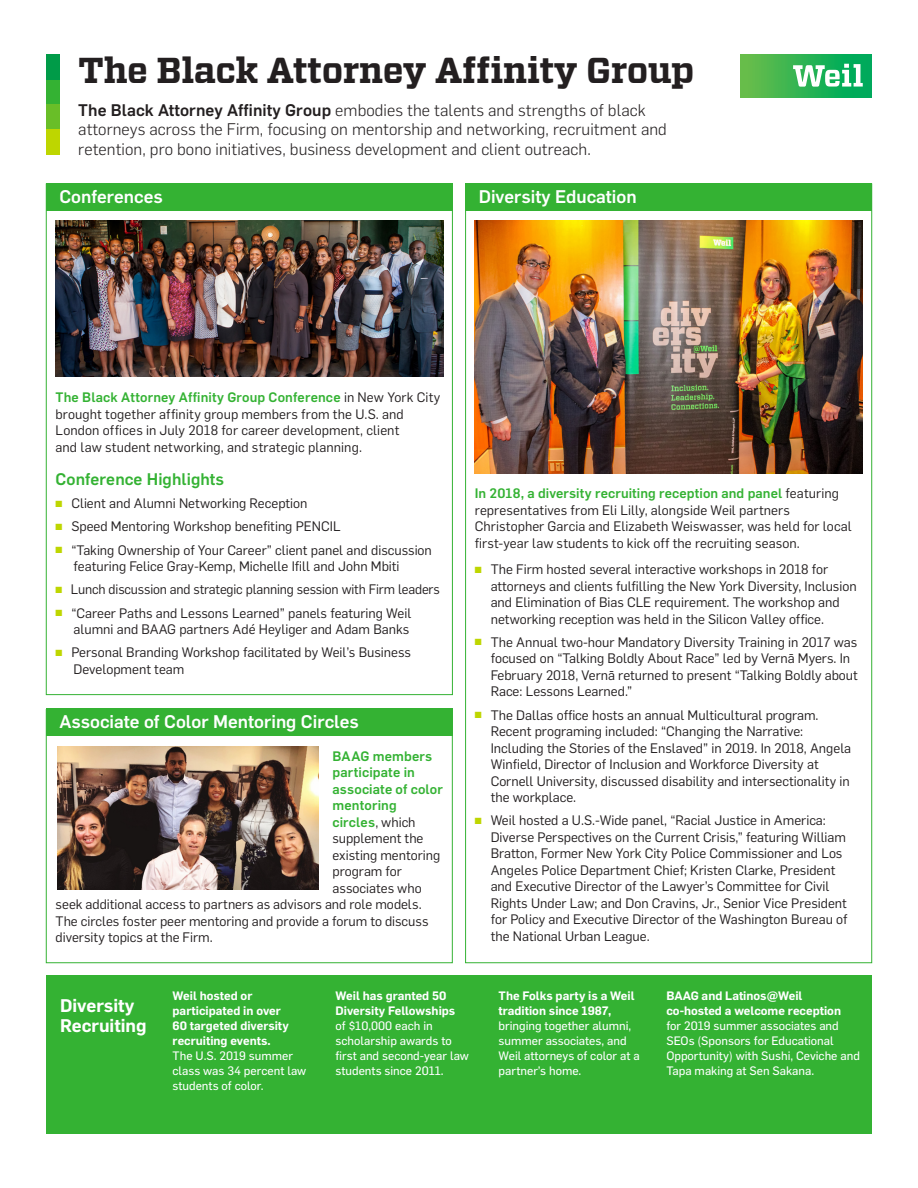
<style>
.page{position:relative;width:918px;height:1188px;background:#fff}
.page>*{position:absolute;margin:0;border:0;box-sizing:border-box;transform-origin:0 0}
.t1{font:700 36px "Vitesse";letter-spacing:-.01em;color:#231f20}
.topic_head{font:500 18px "Flama";color:#fff}
.topic_head-2{font:600 18px/19.5px "Flama";color:#fff}
.mission___text{font:300 16.5px/19.5px "Flama";letter-spacing:.005em;color:#231f20}
.topic_head-3{font:500 16.5px "Flama";letter-spacing:.005em;color:#34b233}
.photo_caption_copy{font:13.5px/16.5px "Flama";color:#231f20}
.photo_caption_copy-2{font:500 13.5px "Flama";letter-spacing:.015em;color:#34b233}
.t2{font:12px/15px "Flama Basic";color:#fff}
.t3{font:600 12px/15px "Flama";color:#fff}
.s1{font-weight:500}
.s2{font-weight:500;color:#34b233}
.s3{color:#bed600}
.s4{font-weight:400;color:#231f20}
.s5{font-family:"Flama Basic";font-weight:400}
.s6{font-family:"Flama";font-weight:600}
</style>
<div class="page">
<img style="left:465px;top:183px;width:407px;height:780px">
<div style="left:465px;top:184px;width:407px;height:27px;background:#34b233"></div>
<div style="left:740px;top:54px;width:132px;height:44px;background:linear-gradient(to right,#6bbe4a,#00a95c)"></div>
<svg style="left:793px;top:64px;width:70px;height:23px"></svg>
<div style="left:46px;top:975px;width:826px;height:159px;background:#34b233"></div>
<img style="left:46px;top:183px;width:407px;height:512px">
<div style="left:46px;top:184px;width:407px;height:27px;background:#34b233"></div>
<div style="left:46px;top:79px;width:13px;height:25px;background:#34b233"></div>
<div style="left:46px;top:54px;width:13px;height:25px;background:#009b48"></div>
<div style="left:46px;top:104px;width:13px;height:25px;background:#69be28"></div>
<div style="left:46px;top:129px;width:13px;height:25px;background:#bed600"></div>
<svg style="left:46px;top:736px;width:407px;height:227px"></svg>
<div style="left:46px;top:709px;width:407px;height:27px;background:#34b233"></div>
<img style="left:57px;top:747px;width:262px;height:142px">
<p class="t1" style="left:78px;top:46px;width:618px">The Black Attorney Affinity Group</p>
<p class="mission___text" style="left:78px;top:99px;width:590px"><span class="s1">The Black Attorney Affinity Group</span> embodies the talents and strengths of black attorneys across the Firm, focusing on mentorship and networking, recruitment and retention, pro bono initiatives, business development and client outreach.</p>
<p class="topic_head" style="left:59px;top:184px;width:105px">Conferences</p>
<p class="topic_head" style="left:479px;top:184px;width:159px">Diversity Education</p>
<p class="photo_caption_copy" style="left:56px;top:388px;width:386px"><span class="s2">The Black Attorney Affinity Group Conference</span> in New York City brought together affinity group members from the U.S. and London offices in July 2018 for career development, client<br>and law student networking, and strategic planning.</p>
<p class="topic_head-3" style="left:56px;top:467px;width:170px">Conference Highlights</p>
<p class="photo_caption_copy" style="left:56px;top:494px;width:253px"><span class="s3">■</span> Client and Alumni Networking Reception</p>
<p class="photo_caption_copy" style="left:56px;top:518px;width:287px"><span class="s3">■</span> Speed Mentoring Workshop benefiting PENCIL</p>
<p class="photo_caption_copy" style="left:74px;top:541px;width:360px;text-indent:-18px"><span class="s3">■</span> “Taking Ownership of Your Career” client panel and discussion featuring Felice Gray-Kemp, Michelle Ifill and John Mbiti</p>
<p class="photo_caption_copy" style="left:56px;top:581px;width:386px"><span class="s3">■</span> Lunch discussion and strategic planning session with Firm leaders</p>
<p class="photo_caption_copy" style="left:56px;top:604px;width:357px;text-align:right"><span class="s3">■</span> “Career Paths and Lessons Learned” panels featuring Weil alumni and BAAG partners Adé Heyliger and Adam Banks</p>
<p class="photo_caption_copy" style="left:74px;top:644px;width:339px;text-indent:-18px"><span class="s3">■</span> Personal Branding Workshop facilitated by Weil’s Business<br>Development team</p>
<p class="topic_head" style="left:59px;top:709px;width:301px">Associate of Color Mentoring Circles</p>
<p class="photo_caption_copy-2" style="left:332px;top:746px;width:101px">BAAG members</p>
<p class="photo_caption_copy-2" style="left:332px;top:763px;width:84px">participate in</p>
<p class="photo_caption_copy-2" style="left:332px;top:779px;width:112px">associate of color</p>
<p class="photo_caption_copy-2" style="left:332px;top:796px;width:66px">mentoring</p>
<p class="photo_caption_copy-2" style="left:332px;top:812px;width:85px">circles<span class="s4">, which</span></p>
<p class="photo_caption_copy" style="left:332px;top:829px;width:93px">supplement the</p>
<p class="photo_caption_copy" style="left:332px;top:846px;width:109px">existing mentoring</p>
<p class="photo_caption_copy" style="left:332px;top:862px;width:71px">program for</p>
<p class="photo_caption_copy" style="left:332px;top:879px;width:91px">associates who</p>
<p class="photo_caption_copy" style="left:56px;top:895px;width:368px">seek additional access to partners as advisors and role models.</p>
<p class="photo_caption_copy" style="left:56px;top:912px;width:375px">The circles foster peer mentoring and provide a forum to discuss</p>
<p class="photo_caption_copy" style="left:56px;top:928px;width:159px">diversity topics at the Firm.</p>
<p class="photo_caption_copy" style="left:475px;top:484px;width:378px"><span class="s2">In 2018, a diversity recruiting reception and panel</span> featuring representatives from Eli Lilly, alongside Weil partners Christopher Garcia and Elizabeth Weiswasser, was held for local first-year law students to kick off the recruiting season.</p>
<p class="photo_caption_copy" style="left:491px;top:560px;width:368px;text-indent:-16px"><span class="s3">■</span> The Firm hosted several interactive workshops in 2018 for attorneys and clients fulfilling the New York Diversity, Inclusion and Elimination of Bias CLE requirement. The workshop and networking reception was held in the Silicon Valley office.</p>
<p class="photo_caption_copy" style="left:491px;top:633px;width:369px;text-indent:-16px"><span class="s3">■</span> The Annual two-hour Mandatory Diversity Training in 2017 was focused on “Talking Boldly About Race” led by Vernā Myers. In February 2018, Vernā returned to present “Talking Boldly about Race: Lessons Learned.”</p>
<p class="photo_caption_copy" style="left:491px;top:706px;width:362px;text-indent:-16px"><span class="s3">■</span> The Dallas office hosts an annual Multicultural program.<br>Recent programing included: “Changing the Narrative:<br>Including the Stories of the Enslaved” in 2019. In 2018, Angela Winfield, Director of Inclusion and Workforce Diversity at Cornell University, discussed disability and intersectionality in the workplace.</p>
<p class="photo_caption_copy" style="left:491px;top:811px;width:358px;text-indent:-16px"><span class="s3">■</span> Weil hosted a U.S.-Wide panel, “Racial Justice in America:<br>Diverse Perspectives on the Current Crisis,” featuring William Bratton, Former New York City Police Commissioner and Los Angeles Police Department Chief; Kristen Clarke, President and Executive Director of the Lawyer’s Committee for Civil Rights Under Law; and Don Cravins, Jr., Senior Vice President for Policy and Executive Director of the Washington Bureau of the National Urban League.</p>
<p class="topic_head-2" style="left:60px;top:995px;width:88px">Diversity<br>Recruiting</p>
<p class="t3" style="left:173px;top:987px;width:135px">Weil hosted or participated in over<br>60 targeted diversity recruiting events.<br><span class="s5">The U.S. 2019 summer class was 34 percent law students of color.</span></p>
<p class="t2" style="left:336px;top:988px;width:135px"><span class="s6">Weil has granted 50<br>Diversity Fellowships<br></span>of $10,000 each in scholarship awards to first and second-year law students since 2011.</p>
<p class="t2" style="left:499px;top:988px;width:143px"><span class="s6">The Folks party is a Weil tradition since 1987, </span>bringing together alumni, summer associates, and<br>Weil attorneys of color at a partner’s home.</p>
<p class="t2" style="left:666px;top:988px;width:195px"><span class="s6">BAAG and Latinos@Weil co-hosted a welcome reception<br></span>for 2019 summer associates and<br>SEOs (Sponsors for Educational<br>Opportunity) with Sushi, Ceviche and<br>Tapa making at Sen Sakana.</p>
</div>
